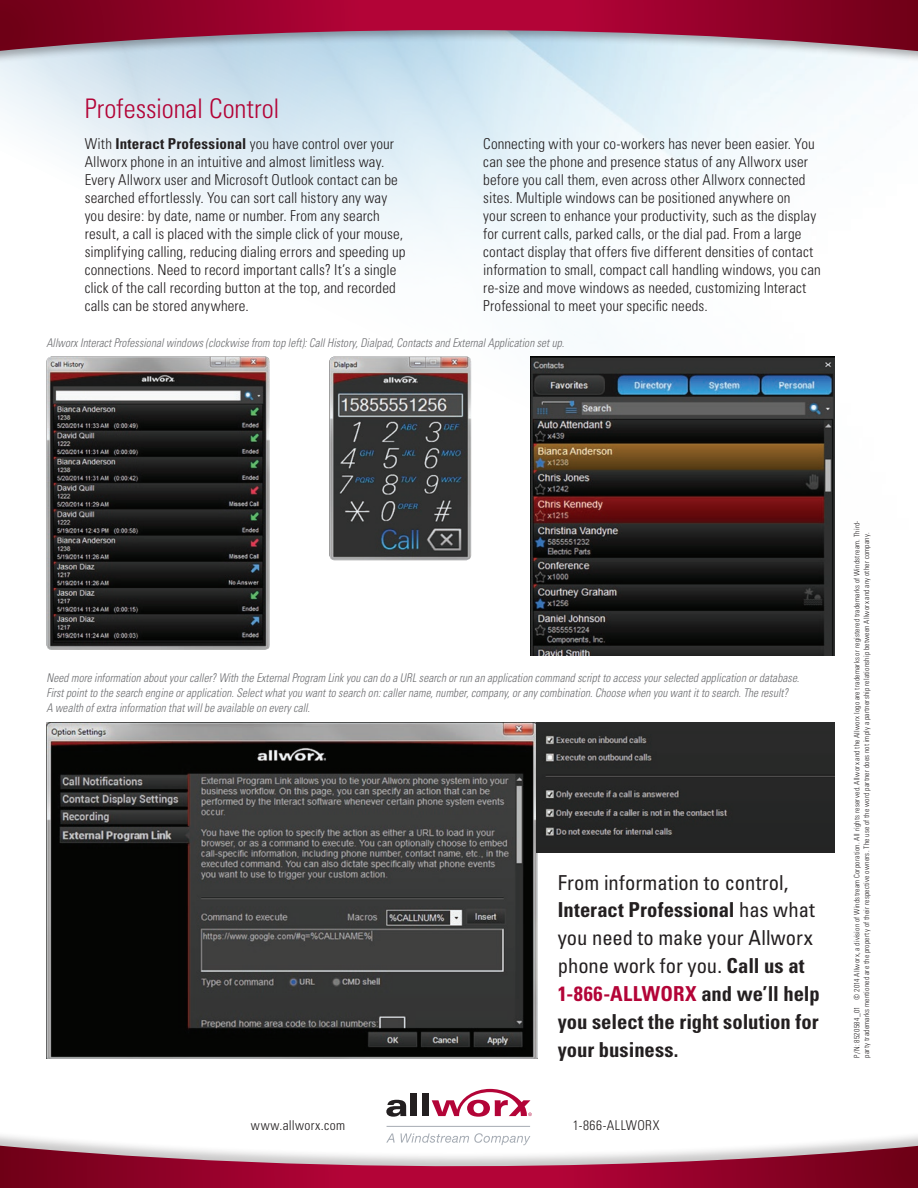
<style>
.page{position:relative;width:918px;height:1188px;background:#fff}
.page>*{position:absolute;margin:0;border:0;box-sizing:border-box;transform-origin:0 0}
.t1{font:300 condensed 27px "Univers";letter-spacing:-.005em;color:#b30437}
.t2{font:700 condensed 20.7px/27.9px "Univers";color:#231f20}
.t3{font:300 condensed 15px/18px "Univers";letter-spacing:.005em;color:#231f20}
.t4{font:300 condensed 13.5px "Univers";letter-spacing:.025em;color:#231f20}
.t5{font:italic 300 condensed 12px/15px "Univers";letter-spacing:.01em;color:#6c6d70;scale:.93 1}
.t6{font:300 condensed 7.5px/9.8px "Univers";letter-spacing:.025em;color:#231f20}
.s1{font-weight:700}
.s2{font-weight:400}
.s3{color:#b30437}
</style>
<div class="page">
<img style="left:0;top:64px;width:910px;height:465px">
<svg style="left:386px;top:1100px;width:20px;height:17px"></svg>
<div style="left:411px;top:1093px;width:6px;height:23px;background:#231f20"></div>
<div style="left:422px;top:1093px;width:6px;height:23px;background:#231f20"></div>
<svg style="left:432px;top:1089px;width:100px;height:28px"></svg>
<hr style="left:387px;top:1126px;width:143px;height:1px;background:#a6acb4">
<img style="left:329px;top:357px;width:142px;height:203px">
<img style="left:531px;top:356px;width:304px;height:300px">
<img style="left:46px;top:722px;width:491px;height:337px">
<img style="left:536px;top:722px;width:299px;height:130px">
<img style="left:46px;top:357px;width:224px;height:293px">
<svg style="left:0;top:1133px;width:918px;height:55px"></svg>
<div style="left:0;top:0;width:918px;height:64px;background:#231f20;opacity:.35"></div>
<svg style="left:0;top:0;width:918px;height:51px"></svg>
<h1 class="t1" style="left:85px;top:92px;width:196px">Professional Control</h1>
<p class="t3" style="left:85px;top:134px;width:322px">With <span class="s1">Interact Professional</span> you have control over your Allworx phone in an intuitive and almost limitless way.<br>Every Allworx user and Microsoft Outlook contact can be searched effortlessly. You can sort call history any way you desire: by date, name or number. From any search result, a call is placed with the simple click of your mouse, simplifying calling, reducing dialing errors and speeding up connections. Need to record important calls? It’s a single click of the call recording button at the top, and recorded calls can be stored anywhere.</p>
<p class="t3" style="left:483px;top:134px;width:339px">Connecting with your co-workers has never been easier. You can see the phone and presence status of any Allworx user before you call them, even across other Allworx connected sites. Multiple windows can be positioned anywhere on<br>your screen to enhance your productivity, such as the display for current calls, parked calls, or the dial pad. From a large contact display that offers five different densities of contact information to small, compact call handling windows, you can re-size and move windows as needed, customizing Interact Professional to meet your specific needs.</p>
<p class="t5" style="left:46px;top:335px;width:558px">Allworx Interact Professional windows (clockwise from top left): Call History, Dialpad, Contacts and External Application set up.</p>
<p class="t5" style="left:46px;top:671px;width:811px">Need more information about your caller? With the External Program Link you can do a URL search or run an application command script to access your selected application or database.<br>First point to the search engine or application. Select what you want to search on: caller name, number, company, or any combination. Choose when you want it to search. The result?<br>A wealth of extra information that will be available on every call.</p>
<h2 class="t2" style="left:558px;top:868px;width:264px"><span class="s2">From information to control,<br></span>Interact Professional <span class="s2">has what you need to make your Allworx phone work for you.</span> Call us at<br><span class="s3">1-866-ALLWORX</span> and we’ll help you select the right solution for your business.</h2>
<p class="t4" style="left:251px;top:1117px;width:96px">www.allworx.com</p>
<p class="t4" style="left:573px;top:1117px;width:88px">1-866-ALLWORX</p>
<p class="t6" style="left:852px;top:1058px;width:539px;rotate:-90deg">P/N: 8520584_01 © 2014 Allworx, a division of Windstream Corporation. All rights reserved. Allworx and the Allworx logo are trademarks or registered trademarks of Windstream. Third&shy;party trademarks mentioned are the property of their respective owners. The use of the word partner does not imply a partnership relationship between Allworx and any other company.</p>
</div>
